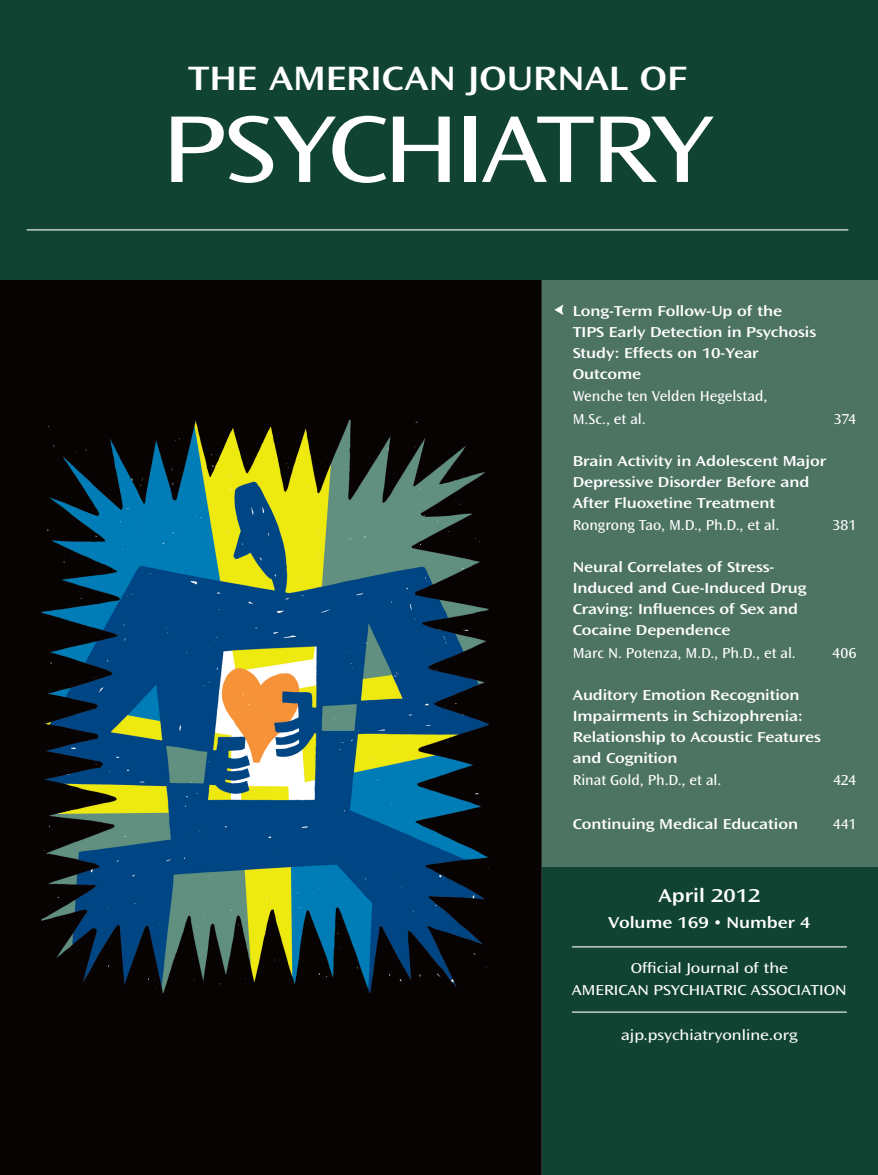
<style>
.page{position:relative;width:878px;height:1175px;background:#fff}
.page>*{position:absolute;margin:0;border:0;box-sizing:border-box;transform-origin:0 0}
.t1{font:99px "Ocean Sans MM 403 800";letter-spacing:-.035em;color:#fff}
.t2{font:35.25px "Ocean Sans MM 512 800";color:#fff}
.t3{font:19.5px "Ocean Sans MM 512 800";color:#fff}
.t4{font:16.5px "Ocean Sans MM 512 800";color:#fff}
.Article_title{font:15px/21px "Ocean Sans MM 512 800";letter-spacing:-.005em;color:#fff}
.Article_author{font:15px/22.5px "Ocean Sans MM 403 572";color:#fff}
.t5{font:15px "Ocean Sans MM 403 800";color:#fff}
.Article_author-2{font:15px "Ocean Sans MM 512 800";letter-spacing:-.005em;color:#fff}
.t6{font:15px "Ocean Sans MM 403 800";letter-spacing:.1em;color:#fff}
.t7{font:15px "Ocean Sans MM 403 800";letter-spacing:.105em;color:#fff}
</style>
<div class="page">
<div style="left:0;top:0;width:878px;height:1174px;background:#104331"></div>
<hr style="left:27px;top:229px;width:821px;height:2px;background:#bfcfc7">
<div style="left:541px;top:280px;width:337px;height:586px;background:#4d7363"></div>
<hr style="left:572px;top:1011px;width:274px;height:1px;background:#bfcfc7">
<hr style="left:572px;top:946px;width:274px;height:1px;background:#bfcfc7">
<svg style="left:554px;top:305px;width:9px;height:10px"></svg>
<img style="left:0;top:280px;width:541px;height:894px">
<p class="t2" style="left:188px;top:59px;width:500px">THE AMERICAN JOURNAL OF</p>
<p class="t1" style="left:162px;top:95px;width:552px">PSYCHIATRY</p>
<p class="Article_title" style="left:572px;top:300px;width:245px">Long-Term Follow-Up of the<br>TIPS Early Detection in Psychosis<br>Study: Effects on 10-Year<br>Outcome</p>
<p class="Article_author" style="left:572px;top:385px;width:196px">Wenche ten Velden Hegelstad,<br>M.Sc., et al.</p>
<p class="Article_author" style="left:833px;top:408px;width:24px">374</p>
<p class="Article_title" style="left:572px;top:450px;width:255px">Brain Activity in Adolescent Major<br>Depressive Disorder Before and<br>After Fluoxetine Treatment</p>
<p class="Article_author" style="left:572px;top:514px;width:208px">Rongrong Tao, M.D., Ph.D., et al.</p>
<p class="Article_author" style="left:832px;top:514px;width:25px">381</p>
<p class="Article_title" style="left:572px;top:557px;width:235px">Neural Correlates of Stress-<br>Induced and Cue-Induced Drug<br>Craving: Influences of Sex and<br>Cocaine Dependence</p>
<p class="Article_author" style="left:572px;top:642px;width:225px">Marc N. Potenza, M.D., Ph.D., et al.</p>
<p class="Article_author" style="left:832px;top:642px;width:25px">406</p>
<p class="Article_title" style="left:572px;top:684px;width:250px">Auditory Emotion Recognition<br>Impairments in Schizophrenia:<br>Relationship to Acoustic Features and Cognition</p>
<p class="Article_author" style="left:572px;top:769px;width:150px">Rinat Gold, Ph.D., et al.</p>
<p class="Article_author" style="left:833px;top:769px;width:24px">424</p>
<p class="Article_author-2" style="left:572px;top:815px;width:227px">Continuing Medical Education</p>
<p class="Article_author" style="left:833px;top:813px;width:25px">441</p>
<p class="t3" style="left:658px;top:885px;width:103px">April 2012</p>
<p class="t4" style="left:608px;top:913px;width:204px">Volume 169 • Number 4</p>
<p class="t7" style="left:630px;top:959px;width:157px">Official Journal of the</p>
<p class="t5" style="left:572px;top:981px;width:274px">AM ERICAN PSYCHIATRIC ASSO CIATIO N</p>
<p class="t6" style="left:621px;top:1026px;width:176px">ajp.psychiatryonline.org</p>
</div>
